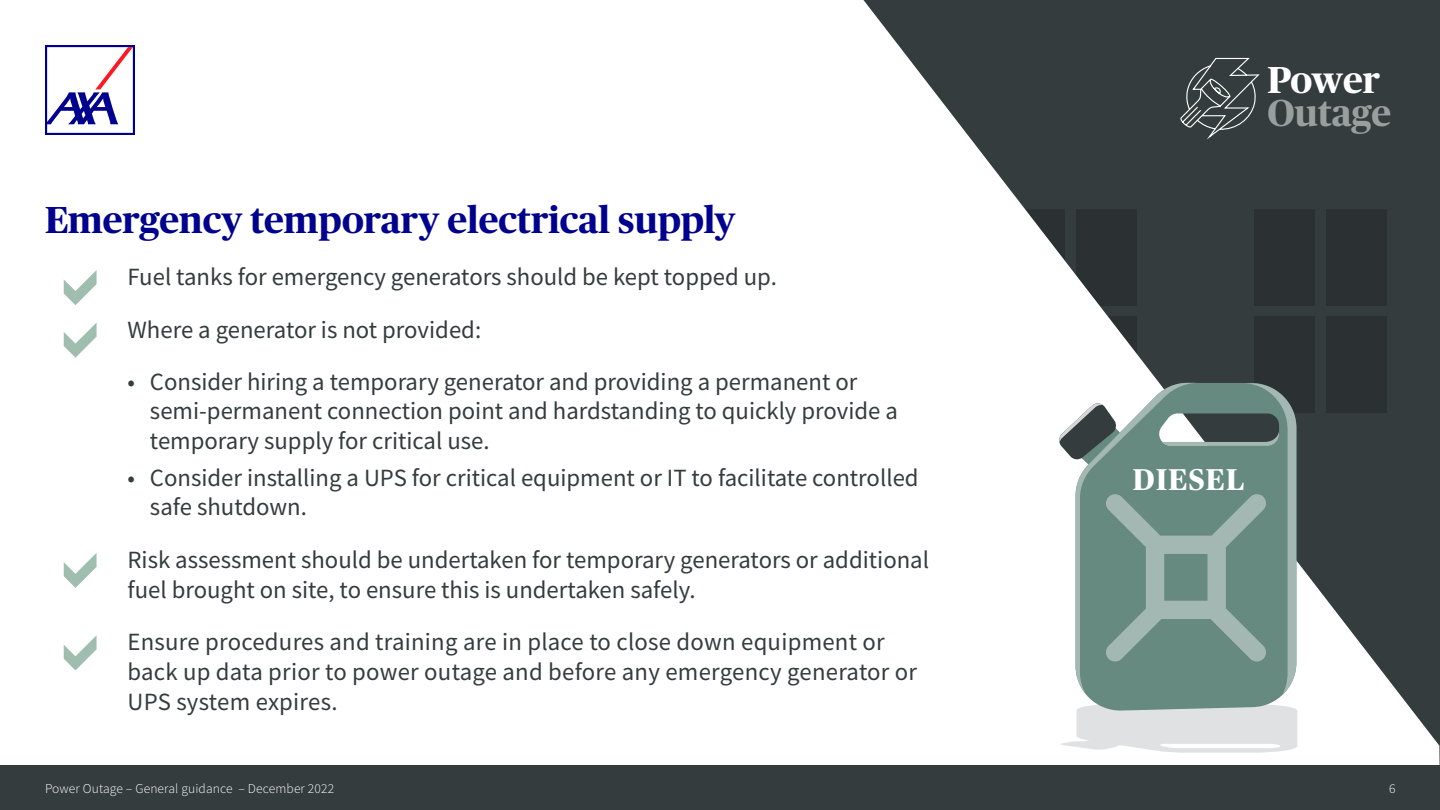
<style>
.page{position:relative;width:1440px;height:810px;background:#fff}
.page>*{position:absolute;margin:0;border:0;box-sizing:border-box;transform-origin:0 0}
.t1{font:700 37.5px "Publico Headline";color:#00008f}
.t2{font:700 37.5px "Publico Headline";color:#9a9e9e}
.t3{font:700 37.5px "Publico Headline";letter-spacing:-.01em;color:#fff}
.t4{font:700 30px "Publico Headline";letter-spacing:.05em;color:#fff}
.t5{font:24.75px/29.7px "Source Sans Pro";color:#343c3d}
.t6{font:300 13.5px "Source Sans Pro";letter-spacing:.01em;color:#fff}
</style>
<div class="page">
<svg style="left:863px;top:0;width:577px;height:765px;fill:#343c3d"></svg>
<svg style="left:1060px;top:704px;width:237px;height:49px"></svg>
<svg style="left:1076px;top:696px;width:220px;height:15px;background:#90a8a2"></svg>
<svg style="left:1059px;top:383px;width:237px;height:313px;background:#809b94"></svg>
<svg style="left:1180px;top:57px;width:81px;height:85px;background:#4b5253"></svg>
<svg style="left:45px;top:45px;width:90px;height:90px"></svg>
<div style="left:0;top:765px;width:1440px;height:45px;background:#343c3d"></div>
<h1 class="t1" style="left:45px;top:192px;width:692px">Emergency temporary electrical supply</h1>
<p class="t5" style="left:128px;top:250px;width:648px;line-height:52.5px">Fuel tanks for emergency generators should be kept topped up.<br>Where a generator is not provided:</p>
<p class="t5" style="left:150px;top:367px;width:749px;text-indent:-22px">• Consider hiring a temporary generator and providing a permanent or semi-permanent connection point and hardstanding to quickly provide a temporary supply for critical use.</p>
<p class="t5" style="left:150px;top:462px;width:770px;text-indent:-22px">• Consider installing a UPS for critical equipment or IT to facilitate controlled safe shutdown.</p>
<p class="t5" style="left:128px;top:544px;width:803px;line-height:30px">Risk assessment should be undertaken for temporary generators or additional fuel brought on site, to ensure this is undertaken safely.</p>
<p class="t5" style="left:128px;top:627px;width:791px;line-height:30px">Ensure procedures and training are in place to close down equipment or back up data prior to power outage and before any emergency generator or<br>UPS system expires.</p>
<h1 class="t3" style="left:1267px;top:53px;width:114px">Power</h1>
<h1 class="t2" style="left:1267px;top:86px;width:126px">Outage</h1>
<p class="t4" style="left:1133px;top:458px;width:112px">DIESEL</p>
<p class="t6" style="left:45px;top:780px;width:291px">Power Outage – General guidance – December 2022</p>
<p class="t6" style="left:1389px;top:780px;width:8px">6</p>
</div>
